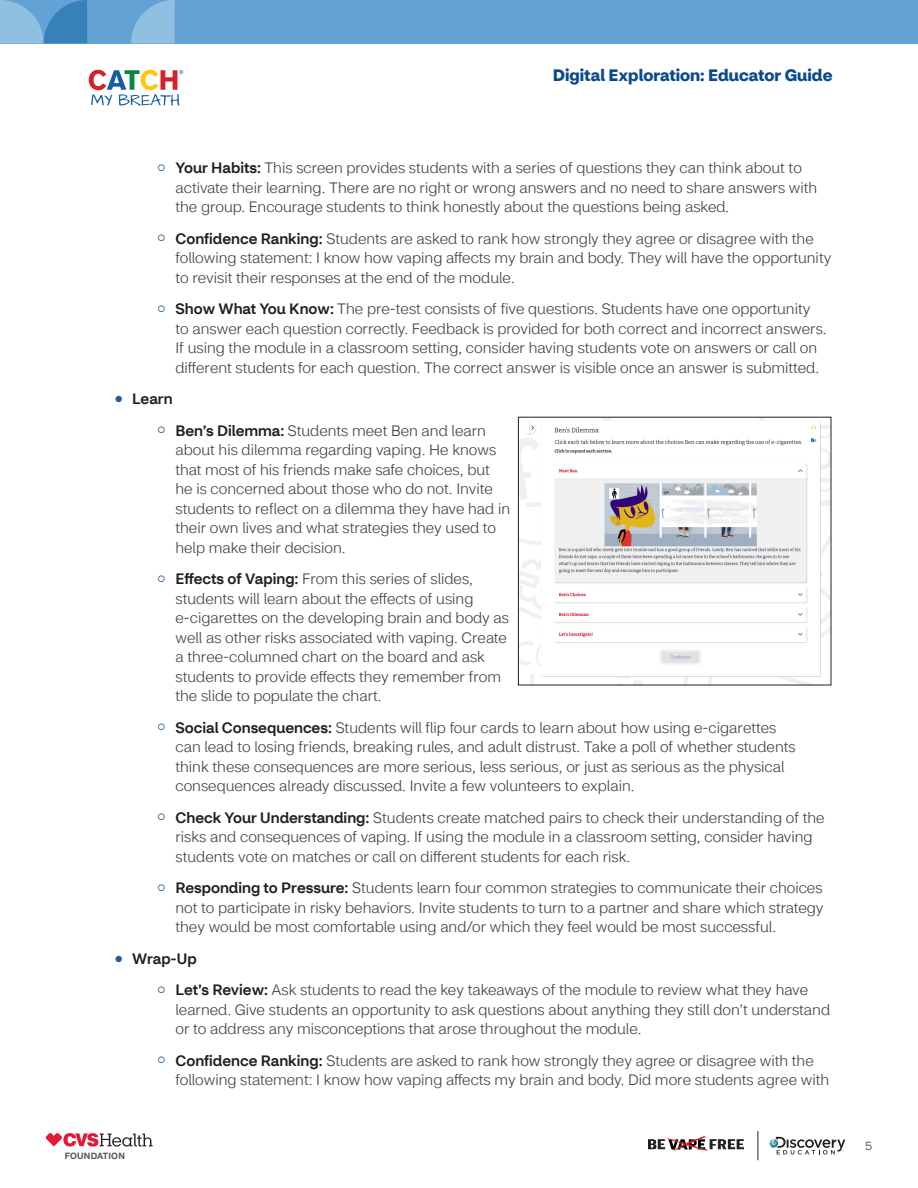
<style>
.page{position:relative;width:918px;height:1188px;background:#fff}
.page>*{position:absolute;margin:0;border:0;box-sizing:border-box;transform-origin:0 0}
.t1{font:700 16.5px "CVS Health Sans";color:#0a4a8c}
.t2{font:300 15px/19.5px "CVS Health Sans";color:#3e3e3f}
.t3{font:500 15px "CVS Health Sans";color:#231f20}
.t4{font:300 12px "CVS Health Sans";color:#3e3e3f}
.t5{font:700 8.85px "Helvetica Neue";letter-spacing:.025em;color:#57585a}
.s1{font-weight:500;color:#231f20}
.s2{font-family:"Helvetica Neue";font-weight:300;color:#225d97}
</style>
<div class="page">
<svg style="left:46px;top:1133px;width:107px;height:14px"></svg>
<div style="left:0;top:0;width:918px;height:44px;background:#62a2d4"></div>
<svg style="left:0;top:0;width:175px;height:44px"></svg>
<svg style="left:89px;top:70px;width:94px;height:36px"></svg>
<svg style="left:769px;top:1137px;width:76px;height:18px"></svg>
<svg style="left:758px;top:1131px;width:1px;height:29px"></svg>
<img style="left:649px;top:1139px;width:94px;height:11px">
<svg style="left:659px;top:1136px;width:50px;height:16px"></svg>
<img style="left:520px;top:419px;width:309px;height:264px">
<p class="t1" style="left:553px;top:65px;width:281px">Digital Exploration: Educator Guide</p>
<p class="t2" style="left:176px;top:158px;width:643px"><span class="s1">Your Habits:</span> This screen provides students with a series of questions they can think about to activate their learning. There are no right or wrong answers and no need to share answers with the group. Encourage students to think honestly about the questions being asked.</p>
<p class="t2" style="left:176px;top:229px;width:657px"><span class="s1">Confidence Ranking:</span> Students are asked to rank how strongly they agree or disagree with the following statement: I know how vaping affects my brain and body. They will have the opportunity to revisit their responses at the end of the module.</p>
<p class="t2" style="left:176px;top:299px;width:653px"><span class="s1">Show What You Know:</span> The pre-test consists of five questions. Students have one opportunity to answer each question correctly. Feedback is provided for both correct and incorrect answers.<br>If using the module in a classroom setting, consider having students vote on answers or call on different students for each question. The correct answer is visible once an answer is submitted.</p>
<p class="t3" style="left:114px;top:390px;width:60px"><span class="s2">●</span> Learn</p>
<p class="t2" style="left:176px;top:421px;width:336px"><span class="s1">Ben’s Dilemma:</span> Students meet Ben and learn about his dilemma regarding vaping. He knows that most of his friends make safe choices, but he is concerned about those who do not. Invite students to reflect on a dilemma they have had in their own lives and what strategies they used to help make their decision.</p>
<p class="t2" style="left:176px;top:569px;width:335px"><span class="s1">Effects of Vaping:</span> From this series of slides, students will learn about the effects of using e-cigarettes on the developing brain and body as well as other risks associated with vaping. Create a three-columned chart on the board and ask students to provide effects they remember from the slide to populate the chart.</p>
<p class="t2" style="left:176px;top:718px;width:622px"><span class="s1">Social Consequences:</span> Students will flip four cards to learn about how using e-cigarettes can lead to losing friends, breaking rules, and adult distrust. Take a poll of whether students think these consequences are more serious, less serious, or just as serious as the physical consequences already discussed. Invite a few volunteers to explain.</p>
<p class="t2" style="left:176px;top:808px;width:651px"><span class="s1">Check Your Understanding:</span> Students create matched pairs to check their understanding of the risks and consequences of vaping. If using the module in a classroom setting, consider having students vote on matches or call on different students for each risk.</p>
<p class="t2" style="left:176px;top:878px;width:650px;text-align:justify"><span class="s1">Responding to Pressure:</span> Students learn four common strategies to communicate their choices not to participate in risky behaviors. Invite students to turn to a partner and share which strategy they would be most comfortable using and/or which they feel would be most successful.</p>
<p class="t3" style="left:114px;top:949px;width:84px"><span class="s2">●</span> Wrap-Up</p>
<p class="t2" style="left:176px;top:980px;width:656px"><span class="s1">Let’s Review:</span> Ask students to read the key takeaways of the module to review what they have learned. Give students an opportunity to ask questions about anything they still don’t understand or to address any misconceptions that arose throughout the module.</p>
<p class="t2" style="left:176px;top:1051px;width:655px"><span class="s1">Confidence Ranking:</span> Students are asked to rank how strongly they agree or disagree with the following statement: I know how vaping affects my brain and body. Did more students agree with</p>
<p class="t5" style="left:65px;top:1149px;width:62px">FOUNDATION</p>
<p class="t4" style="left:865px;top:1139px;width:9px">5</p>
</div>
